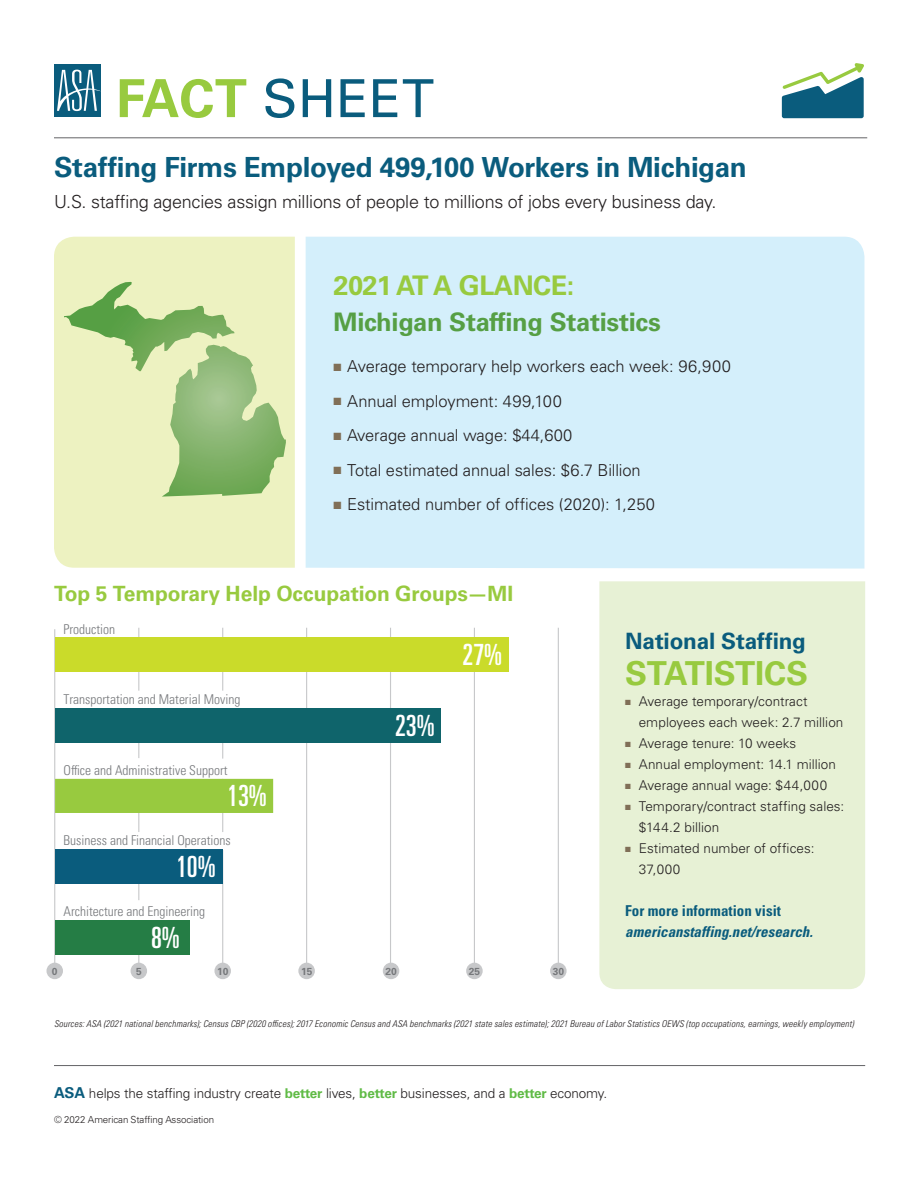
<style>
.page{position:relative;width:918px;height:1188px;background:#fff}
.page>*{position:absolute;margin:0;border:0;box-sizing:border-box;transform-origin:0 0}
.t1{font:52.5px "Univers LT Pro 55 Roman";letter-spacing:.01em;color:#0a5c7d}
.t2{font:700 33px "Univers LT Pro 65";letter-spacing:-.005em;color:#98ca3f}
.t3{font:29.25px "Univers LT Pro Ult Cond";color:#fff}
._2019_Main_head{font:700 27.75px "Univers LT Pro 65";letter-spacing:-.015em;color:#0a5c7d}
.At_a_glance_header{font:700 27px "Univers LT Pro 65";letter-spacing:-.02em;color:#98ca3f}
.At_a_glance_header-2{font:700 25.5px "Univers LT Pro 65";letter-spacing:-.01em;color:#569f44}
.t4{font:700 22.5px "Univers LT Pro 65";letter-spacing:-.005em;color:#0a5c7d}
.Chart_Header{font:700 21px "Univers LT Pro 65";letter-spacing:-.005em;color:#98ca3f}
.Final_Intro_copy{font:300 18px "Univers LT Pro 45";letter-spacing:-.01em;color:#231f20}
.Bullets{font:300 16.5px "Univers LT Pro 45";letter-spacing:-.005em;color:#231f20}
.t5{font:italic 700 condensed 15px "Univers LT Pro";color:#0a5c7d}
.t6{font:700 condensed 15px "Univers LT Pro";color:#0a5c7d}
.t7{font:300 13.5px/21px "Univers LT Pro 45";letter-spacing:.005em;color:#231f20}
.t8{font:300 condensed 13.5px "Univers LT Pro";color:#76787b}
.t9{font:700 10.2px "Univers LT Pro 65";color:#76787b}
.t10{font:300 9.75px "Univers LT Pro 45";letter-spacing:-.01em;color:#231f20}
.t11{font:italic 300 condensed 9.3px "Univers LT Pro";letter-spacing:.015em;color:#231f20}
.s1{font-family:"Univers LT Pro 65";font-weight:700;color:#98ca3f}
.s2{color:#806f57}
.s3{font-family:"Univers LT Pro 65";font-weight:700;font-size:15px;color:#0a5c7d}
.s4{font-family:"Univers LT Pro 65";font-weight:700;color:#60bb46}
</style>
<div class="page">
<div style="left:599px;top:581px;width:266px;height:408px;background:#e7f1d5"></div>
<hr style="left:54px;top:138px;width:813px;height:1px;background:#636366">
<div style="left:54px;top:64px;width:46px;height:53px;background:#0a5c7d"></div>
<svg style="left:57px;top:70px;width:44px;height:41px"></svg>
<svg style="left:782px;top:63px;width:82px;height:55px"></svg>
<div style="left:306px;top:237px;width:558px;height:332px;background:#d4effb"></div>
<div style="left:54px;top:237px;width:241px;height:331px;background:#edf2c1"></div>
<hr style="left:54px;top:1065px;width:811px;height:1px;background:#636366">
<hr style="left:54px;top:629px;width:1px;height:337px;background:#c7c8ca">
<div style="left:46px;top:963px;width:17px;height:16px;background:#c7c8ca;border-radius:50%"></div>
<hr style="left:138px;top:920px;width:1px;height:46px;background:#c7c8ca">
<hr style="left:138px;top:708px;width:1px;height:50px;background:#c7c8ca">
<hr style="left:138px;top:628px;width:1px;height:63px;background:#c7c8ca">
<div style="left:131px;top:963px;width:16px;height:16px;background:#c7c8ca;border-radius:50%"></div>
<hr style="left:138px;top:849px;width:1px;height:51px;background:#c7c8ca">
<hr style="left:138px;top:781px;width:1px;height:51px;background:#c7c8ca">
<hr style="left:306px;top:628px;width:1px;height:338px;background:#c7c8ca">
<div style="left:298px;top:963px;width:17px;height:16px;background:#c7c8ca;border-radius:50%"></div>
<hr style="left:222px;top:850px;width:1px;height:116px;background:#c7c8ca">
<hr style="left:222px;top:726px;width:1px;height:33px;background:#c7c8ca">
<hr style="left:222px;top:628px;width:1px;height:63px;background:#c7c8ca">
<hr style="left:222px;top:779px;width:1px;height:53px;background:#c7c8ca">
<div style="left:214px;top:963px;width:17px;height:16px;background:#c7c8ca;border-radius:50%"></div>
<hr style="left:390px;top:628px;width:1px;height:338px;background:#c7c8ca">
<div style="left:383px;top:963px;width:16px;height:16px;background:#c7c8ca;border-radius:50%"></div>
<hr style="left:474px;top:628px;width:1px;height:338px;background:#c7c8ca">
<div style="left:466px;top:963px;width:17px;height:16px;background:#c7c8ca;border-radius:50%"></div>
<hr style="left:558px;top:628px;width:1px;height:338px;background:#c7c8ca">
<div style="left:550px;top:963px;width:17px;height:16px;background:#c7c8ca;border-radius:50%"></div>
<div style="left:55px;top:920px;width:134px;height:34px;background:#257d45"></div>
<div style="left:55px;top:849px;width:167px;height:35px;background:#0a5c7d"></div>
<div style="left:55px;top:779px;width:218px;height:34px;background:#98ca3f"></div>
<div style="left:55px;top:708px;width:386px;height:34px;background:#0f646b"></div>
<div style="left:55px;top:638px;width:454px;height:34px;background:#cadb2a"></div>
<svg style="left:64px;top:282px;width:222px;height:215px;background:#c4d99f"></svg>
<h1 class="t1" style="left:116px;top:62px;width:319px"><span class="s1">FACT</span> SHEET</h1>
<p class="_2019_Main_head" style="left:54px;top:148px;width:694px">Staffing Firms Employed 499,100 Workers in Michigan</p>
<p class="Final_Intro_copy" style="left:54px;top:190px;width:664px">U.S. staffing agencies assign millions of people to millions of jobs every business day.</p>
<p class="At_a_glance_header" style="left:334px;top:266px;width:242px">2021 AT A GLANCE:</p>
<p class="At_a_glance_header-2" style="left:334px;top:304px;width:329px">Michigan Staffing Statistics</p>
<p class="Bullets" style="left:334px;top:356px;width:399px"><span class="s2">■</span> Average temporary help workers each week: 96,900</p>
<p class="Bullets" style="left:334px;top:390px;width:230px"><span class="s2">■</span> Annual employment: 499,100</p>
<p class="Bullets" style="left:334px;top:425px;width:240px"><span class="s2">■</span> Average annual wage: $44,600</p>
<p class="Bullets" style="left:334px;top:459px;width:309px"><span class="s2">■</span> Total estimated annual sales: $6.7 Billion</p>
<p class="Bullets" style="left:334px;top:494px;width:323px"><span class="s2">■</span> Estimated number of offices (2020): 1,250</p>
<p class="Chart_Header" style="left:54px;top:578px;width:461px">Top 5 Temporary Help Occupation Groups—MI</p>
<p class="t8" style="left:64px;top:620px;width:53px">Production</p>
<p class="t8" style="left:64px;top:690px;width:178px">Transportation and Material Moving</p>
<p class="t8" style="left:64px;top:761px;width:165px">O ce and Administrative Support</p>
<p class="t3" style="left:227px;top:776px;width:41px">13%</p>
<p class="t8" style="left:64px;top:831px;width:169px">Business and Financial Operations</p>
<p class="t3" style="left:176px;top:847px;width:41px">10%</p>
<p class="t8" style="left:64px;top:902px;width:143px">Architecture and Engineering</p>
<p class="t3" style="left:151px;top:917px;width:30px">8%</p>
<p class="t3" style="left:395px;top:705px;width:41px">23%</p>
<p class="t3" style="left:462px;top:635px;width:41px">27%</p>
<p class="t9" style="left:52px;top:964px;width:7px">0</p>
<p class="t9" style="left:136px;top:964px;width:7px">5</p>
<p class="t9" style="left:217px;top:964px;width:13px">10</p>
<p class="t9" style="left:301px;top:964px;width:13px">15</p>
<p class="t9" style="left:385px;top:964px;width:13px">20</p>
<p class="t9" style="left:469px;top:964px;width:13px">25</p>
<p class="t9" style="left:553px;top:964px;width:13px">30</p>
<h3 class="t4" style="left:625px;top:626px;width:182px">National Staffing</h3>
<h2 class="t2" style="left:625px;top:651px;width:184px">STATISTICS</h2>
<p class="t7" style="left:639px;top:691px;width:206px;text-indent:-14px"><span class="s2">■</span> Average temporary/contract employees each week: 2.7 million</p>
<p class="t7" style="left:625px;top:733px;width:173px"><span class="s2">■</span> Average tenure: 10 weeks</p>
<p class="t7" style="left:625px;top:754px;width:212px"><span class="s2">■</span> Annual employment: 14.1 million</p>
<p class="t7" style="left:625px;top:775px;width:203px"><span class="s2">■</span> Average annual wage: $44,000</p>
<p class="t7" style="left:639px;top:796px;width:207px;text-indent:-14px"><span class="s2">■</span> Temporary/contract staffing sales: $144.2 billion</p>
<p class="t7" style="left:639px;top:838px;width:177px;text-indent:-14px"><span class="s2">■</span> Estimated number of offices:<br>37,000</p>
<p class="t6" style="left:625px;top:902px;width:157px">For more information visit</p>
<p class="t5" style="left:625px;top:923px;width:189px">americanstaffing.net/research.</p>
<p class="t11" style="left:54px;top:1018px;width:801px">Sources: ASA (2021 national benchmarks); Census CBP (2020 offices); 2017 Economic Census and ASA benchmarks (2021 state sales estimate); 2021 Bureau of Labor Statistics OEWS (top occupations, earnings, weekly employment)</p>
<p class="t7" style="left:54px;top:1082px;width:555px"><span class="s3">ASA</span> helps the staffing industry create <span class="s4">better</span> lives, <span class="s4">better</span> businesses, and a <span class="s4">better</span> economy.</p>
<p class="t10" style="left:54px;top:1113px;width:162px">© 2022 American Staffing Association</p>
</div>
